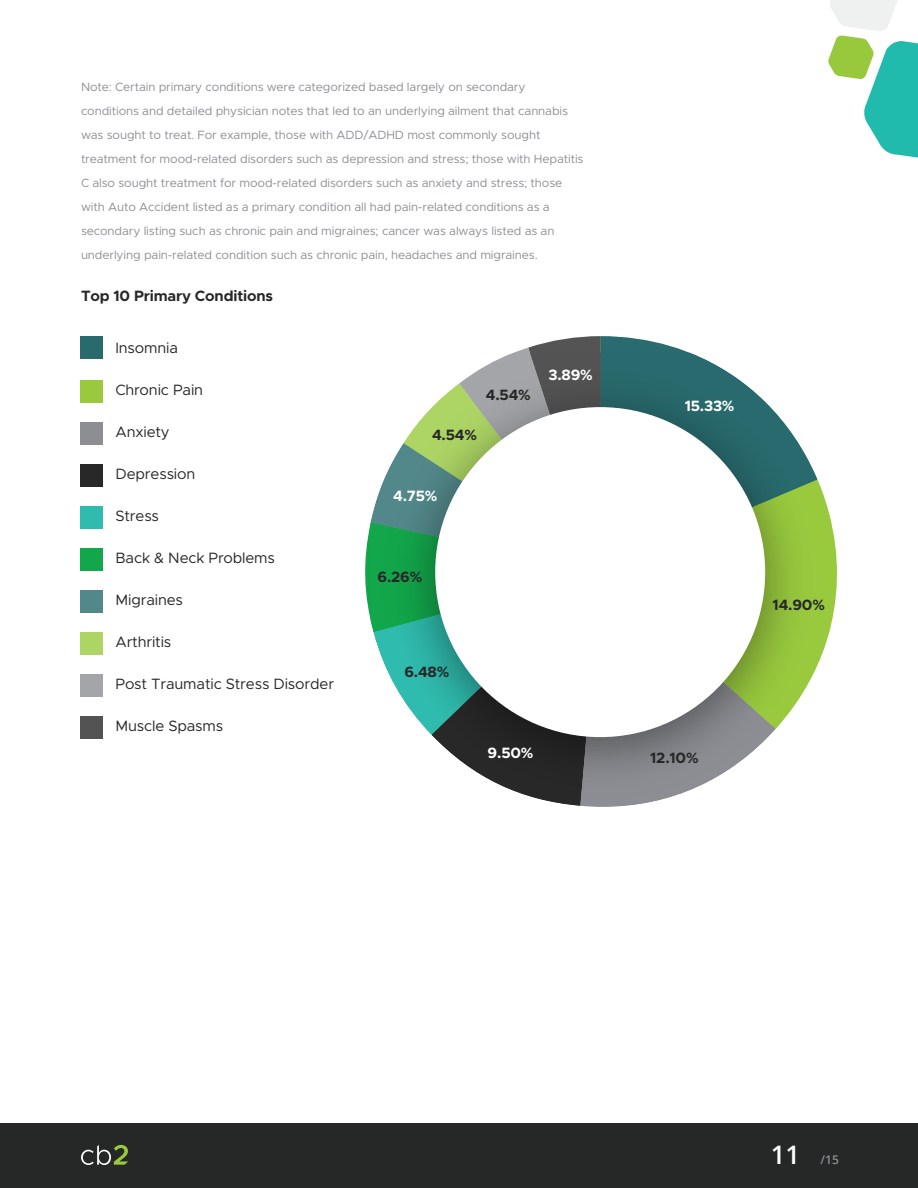
<style>
.page{position:relative;width:918px;height:1188px;background:#fff}
.page>*{position:absolute;margin:0;border:0;box-sizing:border-box;transform-origin:0 0}
.Legend_Text{font:15px "Metropolis";letter-spacing:-.01em;color:#262727}
.Pie_Chart_Text{font:700 15px "Metropolis";letter-spacing:-.01em;color:#262727}
.Subheader{font:700 15px "Metropolis";letter-spacing:-.01em;color:#262727}
.Pie_Chart_Text-2{font:700 15px "Metropolis";letter-spacing:-.01em;color:#fff}
.Footnotes{font:12px/24px "Metropolis";letter-spacing:-.01em;color:#8d8f94}
.t1{font:600 12px "Open Sans";color:#8d8f94}
.s1{font-size:25.5px;color:#fff}
</style>
<div class="page">
<div style="left:0;top:1123px;width:918px;height:65px;background:#262727"></div>
<svg style="left:81px;top:1145px;width:47px;height:20px"></svg>
<svg style="left:828px;top:0;width:90px;height:158px"></svg>
<div style="left:80px;top:336px;width:23px;height:23px;background:#286a6d"></div>
<div style="left:80px;top:380px;width:23px;height:22px;background:#99ca3d"></div>
<div style="left:80px;top:422px;width:23px;height:22px;background:#8c8e93"></div>
<div style="left:80px;top:464px;width:23px;height:22px;background:#292828"></div>
<div style="left:80px;top:506px;width:23px;height:22px;background:#2fbcae"></div>
<div style="left:80px;top:548px;width:23px;height:22px;background:#12a74a"></div>
<div style="left:80px;top:590px;width:23px;height:22px;background:#53888a"></div>
<div style="left:80px;top:632px;width:23px;height:22px;background:#add564"></div>
<div style="left:80px;top:674px;width:23px;height:22px;background:#a3a5a8"></div>
<div style="left:80px;top:716px;width:23px;height:22px;background:#535353"></div>
<svg style="left:365px;top:336px;width:236px;height:281px"></svg>
<svg style="left:831px;top:521px;width:6px;height:103px"></svg>
<svg style="left:601px;top:336px;width:89px;height:17px;fill:#296b6e"></svg>
<img style="left:370px;top:353px;width:89px;height:281px">
<img style="left:459px;top:353px;width:358px;height:126px">
<img style="left:404px;top:384px;width:197px;height:59px">
<img style="left:371px;top:443px;width:125px;height:79px">
<img style="left:370px;top:522px;width:73px;height:110px">
<img style="left:374px;top:571px;width:58px;height:164px">
<img style="left:432px;top:571px;width:148px;height:235px">
<img style="left:580px;top:729px;width:196px;height:78px">
<img style="left:652px;top:479px;width:179px;height:250px">
<div style="left:435px;top:407px;width:330px;height:330px;background:#fff;border-radius:50%"></div>
<p class="Footnotes" style="left:81px;top:74px;width:504px">Note: Certain primary conditions were categorized based largely on secondary conditions and detailed physician notes that led to an underlying ailment that cannabis was sought to treat. For example, those with ADD/ADHD most commonly sought treatment for mood-related disorders such as depression and stress; those with Hepatitis C also sought treatment for mood-related disorders such as anxiety and stress; those with Auto Accident listed as a primary condition all had pain-related conditions as a secondary listing such as chronic pain and migraines; cancer was always listed as an underlying pain-related condition such as chronic pain, headaches and migraines.</p>
<p class="Subheader" style="left:81px;top:286px;width:194px">Top 10 Primary Conditions</p>
<p class="Legend_Text" style="left:116px;top:339px;width:64px">Insomnia</p>
<p class="Legend_Text" style="left:116px;top:381px;width:89px">Chronic Pain</p>
<p class="Legend_Text" style="left:116px;top:423px;width:56px">Anxiety</p>
<p class="Legend_Text" style="left:116px;top:465px;width:81px">Depression</p>
<p class="Legend_Text" style="left:116px;top:507px;width:45px">Stress</p>
<p class="Legend_Text" style="left:116px;top:549px;width:161px">Back &amp; Neck Problems</p>
<p class="Legend_Text" style="left:116px;top:591px;width:69px">Migraines</p>
<p class="Legend_Text" style="left:116px;top:633px;width:57px">Arthritis</p>
<p class="Legend_Text" style="left:116px;top:675px;width:220px">Post Traumatic Stress Disorder</p>
<p class="Legend_Text" style="left:116px;top:717px;width:109px">Muscle Spasms</p>
<p class="Pie_Chart_Text-2" style="left:548px;top:365px;width:46px">3.89%</p>
<p class="Pie_Chart_Text" style="left:486px;top:385px;width:47px">4.54%</p>
<p class="Pie_Chart_Text" style="left:432px;top:426px;width:47px">4.54%</p>
<p class="Pie_Chart_Text-2" style="left:393px;top:487px;width:46px">4.75%</p>
<p class="Pie_Chart_Text" style="left:378px;top:568px;width:46px">6.26%</p>
<p class="Pie_Chart_Text" style="left:404px;top:662px;width:47px">6.48%</p>
<p class="Pie_Chart_Text-2" style="left:685px;top:397px;width:51px">15.33%</p>
<p class="Pie_Chart_Text-2" style="left:488px;top:744px;width:47px">9.50%</p>
<p class="Pie_Chart_Text" style="left:650px;top:748px;width:50px">12.10%</p>
<p class="Pie_Chart_Text" style="left:773px;top:595px;width:54px">14.90%</p>
<p class="t1" style="left:771px;top:1151px;width:70px"><span class="s1">11</span> /15</p>
</div>
